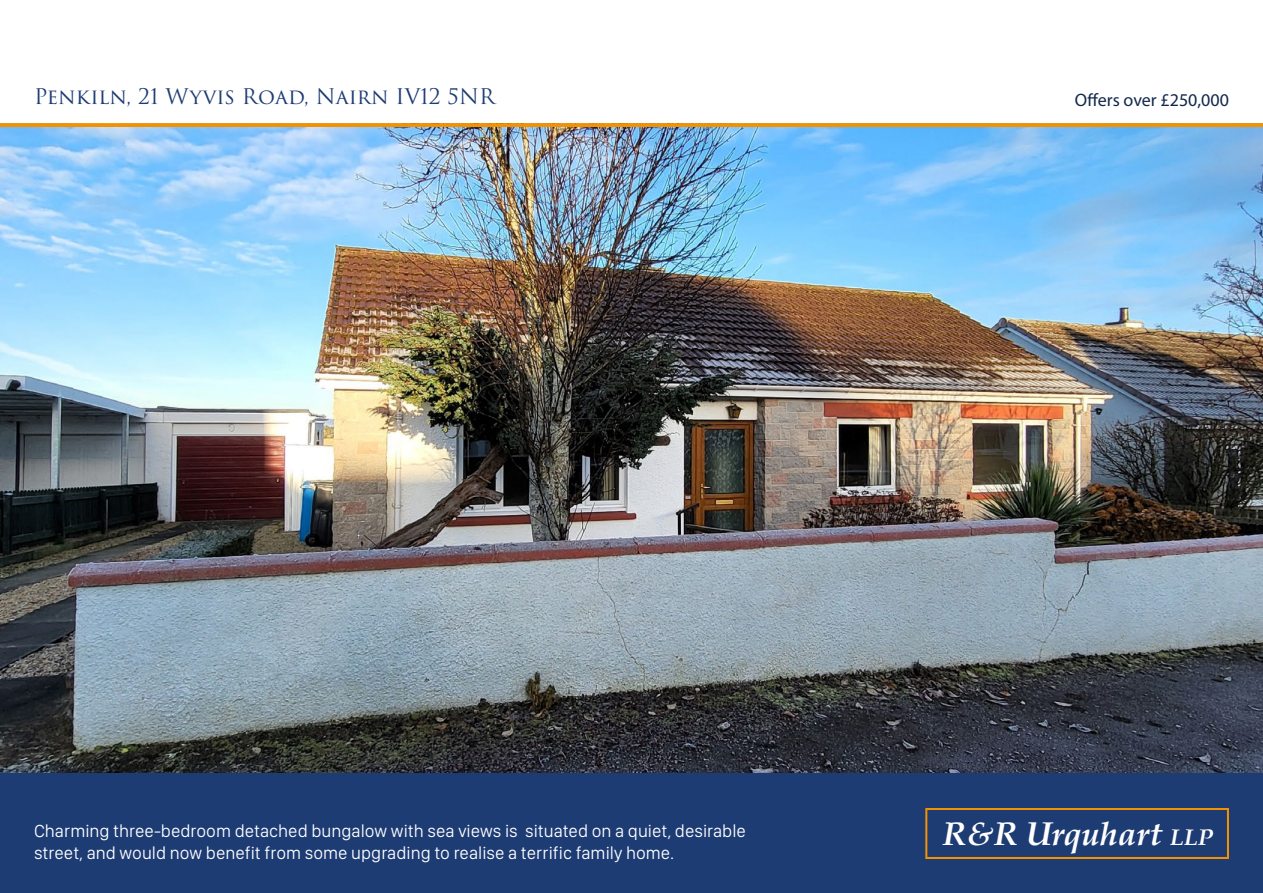
<style>
.page{position:relative;width:1263px;height:893px;background:#fff}
.page>*{position:absolute;margin:0;border:0;box-sizing:border-box;transform-origin:0 0}
.t1{font:italic 700 33px "Palatino";color:#fff}
.t2{font:21px "Trajan Pro 3";color:#1e3c74}
.t3{font:300 18px/21.6px "SF Compact Display";color:#fff}
.t4{font:18px "Myriad Pro";color:#12284b}
.s1{font-size:22.95px}
</style>
<div class="page">
<img style="left:0;top:127px;width:1263px;height:647px">
<hr style="left:0;top:124px;width:1263px;height:3px;background:#f39200">
<div style="left:0;top:774px;width:1263px;height:119px;background:#1e3c74"></div>
<div style="left:925px;top:808px;width:304px;height:51px;border:2px solid #f39200"></div>
<p class="t2" style="left:34px;top:82px;width:462px">Penkiln, 21 Wyvis Road, Nairn IV12 5NR</p>
<p class="t4" style="left:1075px;top:89px;width:156px">Offers over £250,000</p>
<p class="t3" style="left:34px;top:820px;width:713px">Charming three-bedroom detached bungalow with sea views is situated on a quiet, desirable street, and would now benefit from some upgrading to realise a terrific family home.</p>
<h1 class="t1" style="left:942px;top:806px;width:272px">R&amp;R Urquhart <span class="s1">LLP</span></h1>
</div>
